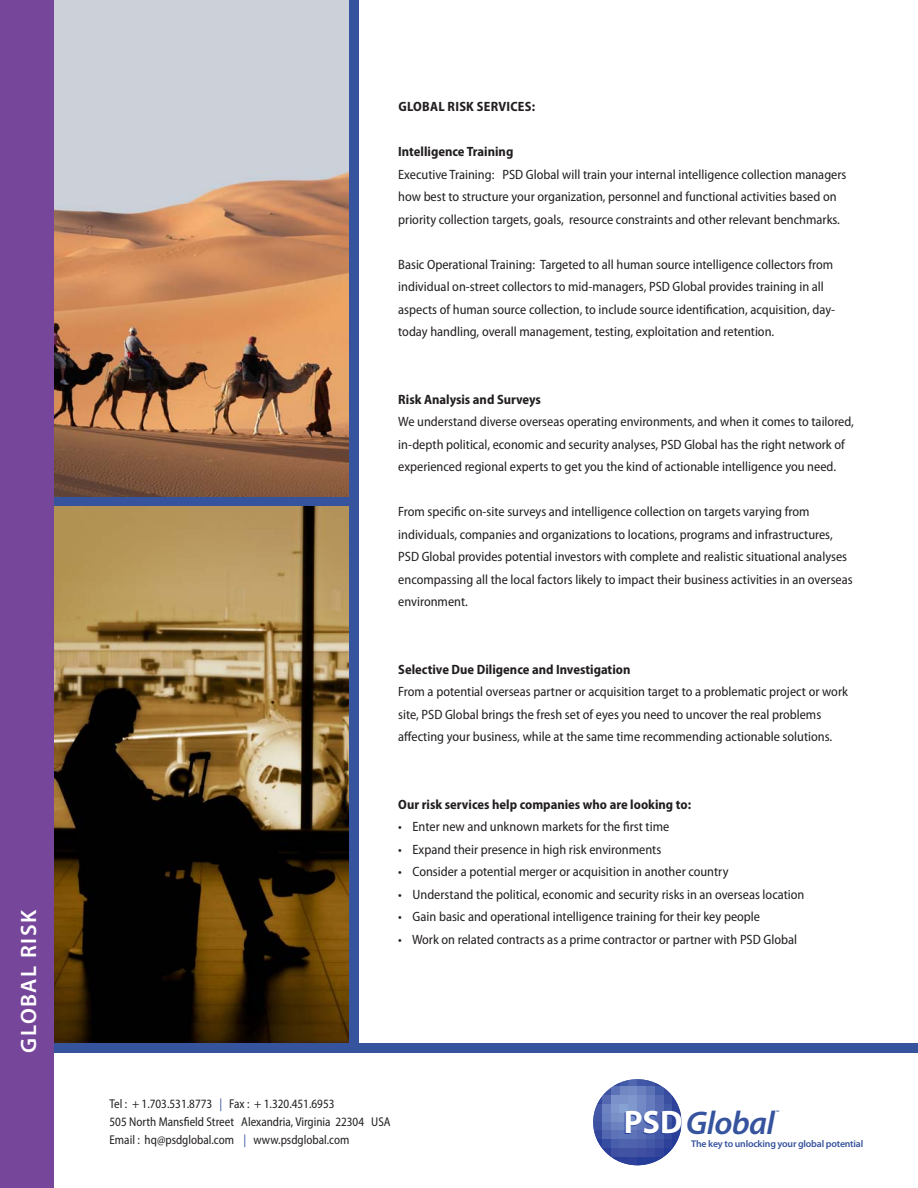
<style>
.page{position:relative;width:918px;height:1188px;background:#fff}
.page>*{position:absolute;margin:0;border:0;box-sizing:border-box;transform-origin:0 0}
.t1{font:italic 600 32.85px "Myriad Pro";letter-spacing:-.02em;color:#36539e}
.t2{font:600 22.35px "Myriad Pro";letter-spacing:.07em;color:#fff}
.t3{font:semi-condensed 13.5px/22.5px "Myriad Pro";color:#231f20}
.t4{font:700 semi-condensed 13.5px "Myriad Pro";color:#231f20}
.t5{font:700 semi-condensed 13.5px "Myriad Pro";letter-spacing:.02em;color:#231f20}
.t6{font:semi-condensed 12.75px "Myriad Pro";color:#231f20;scale:.95 1}
.t7{font:600 9.75px "Myriad Pro";letter-spacing:-.02em;color:#36539e}
.t8{font:italic 600 5.25px "Myriad Pro";color:#36539e}
.s1{color:#36539e}
.s2{font-weight:700;font-style:normal;font-size:32.55px;color:#233d98}
</style>
<div class="page">
<div style="left:42px;top:0;width:317px;height:1049px;background:#36539e"></div>
<img style="left:54px;top:507px;width:295px;height:536px">
<div style="left:0;top:1043px;width:918px;height:9px;background:#36539e"></div>
<div style="left:611px;top:1095px;width:9px;height:9px;background:#7a91c9"></div>
<div style="left:602px;top:1095px;width:9px;height:9px;background:#5368b1"></div>
<svg style="left:597px;top:1096px;width:5px;height:8px"></svg>
<div style="left:602px;top:1104px;width:9px;height:9px;background:#6c82c1"></div>
<div style="left:629px;top:1104px;width:8px;height:9px;background:#7f98cd"></div>
<div style="left:620px;top:1095px;width:8px;height:9px;background:#7c93ca"></div>
<div style="left:629px;top:1095px;width:8px;height:9px;background:#7f97cd"></div>
<div style="left:637px;top:1104px;width:9px;height:9px;background:#7389c5"></div>
<div style="left:637px;top:1095px;width:9px;height:9px;background:#738ac6"></div>
<div style="left:646px;top:1095px;width:9px;height:9px;background:#657bbd"></div>
<div style="left:611px;top:1086px;width:9px;height:9px;background:#5c72b7"></div>
<svg style="left:603px;top:1087px;width:8px;height:8px"></svg>
<div style="left:620px;top:1086px;width:8px;height:9px;background:#7188c4"></div>
<div style="left:629px;top:1086px;width:8px;height:9px;background:#748bc6"></div>
<div style="left:637px;top:1086px;width:9px;height:9px;background:#6b80bf"></div>
<div style="left:646px;top:1086px;width:9px;height:9px;background:#5c72b7"></div>
<svg style="left:613px;top:1082px;width:7px;height:4px"></svg>
<svg style="left:620px;top:1080px;width:8px;height:6px"></svg>
<div style="left:629px;top:1079px;width:8px;height:7px;background:#5067b0"></div>
<div style="left:637px;top:1079px;width:9px;height:7px;background:#4058a7"></div>
<svg style="left:646px;top:1080px;width:9px;height:6px"></svg>
<div style="left:655px;top:1086px;width:9px;height:9px;background:#425ba9"></div>
<svg style="left:664px;top:1088px;width:8px;height:7px"></svg>
<svg style="left:655px;top:1083px;width:6px;height:3px"></svg>
<div style="left:611px;top:1104px;width:9px;height:9px;background:#7f97cd"></div>
<div style="left:620px;top:1104px;width:8px;height:9px;background:#85a2d3"></div>
<div style="left:611px;top:1113px;width:9px;height:9px;background:#788fc8"></div>
<div style="left:602px;top:1113px;width:9px;height:9px;background:#6980c0"></div>
<div style="left:620px;top:1113px;width:8px;height:9px;background:#7c93ca"></div>
<div style="left:628px;top:1113px;width:9px;height:9px;background:#788fc8"></div>
<div style="left:637px;top:1113px;width:9px;height:9px;background:#6c82c1"></div>
<div style="left:646px;top:1113px;width:9px;height:9px;background:#6076ba"></div>
<div style="left:611px;top:1122px;width:9px;height:8px;background:#6c81c0"></div>
<div style="left:602px;top:1122px;width:9px;height:8px;background:#5e74b9"></div>
<div style="left:620px;top:1122px;width:8px;height:8px;background:#6d85c2"></div>
<div style="left:628px;top:1122px;width:9px;height:8px;background:#6b80c0"></div>
<div style="left:637px;top:1122px;width:9px;height:8px;background:#6378bb"></div>
<div style="left:646px;top:1122px;width:9px;height:8px;background:#586db4"></div>
<div style="left:611px;top:1130px;width:9px;height:9px;background:#5d72b7"></div>
<div style="left:602px;top:1130px;width:9px;height:9px;background:#5367b0"></div>
<div style="left:620px;top:1130px;width:8px;height:9px;background:#5d76ba"></div>
<div style="left:628px;top:1130px;width:9px;height:9px;background:#5d73b8"></div>
<div style="left:637px;top:1130px;width:9px;height:9px;background:#566bb3"></div>
<div style="left:646px;top:1130px;width:9px;height:9px;background:#4f62ad"></div>
<div style="left:611px;top:1139px;width:9px;height:9px;background:#495fab"></div>
<div style="left:602px;top:1139px;width:9px;height:9px;background:#374da1"></div>
<div style="left:620px;top:1139px;width:8px;height:9px;background:#5064ae"></div>
<div style="left:628px;top:1139px;width:9px;height:9px;background:#4f62ad"></div>
<div style="left:637px;top:1139px;width:9px;height:9px;background:#4c5fab"></div>
<div style="left:646px;top:1139px;width:9px;height:9px;background:#4358a6"></div>
<div style="left:611px;top:1148px;width:9px;height:9px;background:#3f4fa1"></div>
<svg style="left:602px;top:1148px;width:9px;height:9px"></svg>
<div style="left:620px;top:1148px;width:8px;height:9px;background:#4253a3"></div>
<div style="left:628px;top:1148px;width:9px;height:9px;background:#4253a3"></div>
<div style="left:637px;top:1148px;width:9px;height:9px;background:#404fa1"></div>
<div style="left:646px;top:1148px;width:9px;height:9px;background:#3a4ba0"></div>
<svg style="left:611px;top:1157px;width:9px;height:5px"></svg>
<svg style="left:620px;top:1157px;width:8px;height:8px"></svg>
<div style="left:628px;top:1157px;width:9px;height:8px;background:#2f419a"></div>
<div style="left:637px;top:1157px;width:9px;height:8px;background:#263e99"></div>
<svg style="left:646px;top:1157px;width:9px;height:8px"></svg>
<div style="left:646px;top:1104px;width:9px;height:9px;background:#657bbd"></div>
<div style="left:655px;top:1095px;width:9px;height:9px;background:#5468b1"></div>
<div style="left:664px;top:1095px;width:8px;height:9px;background:#3b4fa1"></div>
<svg style="left:672px;top:1095px;width:6px;height:9px"></svg>
<div style="left:655px;top:1104px;width:9px;height:9px;background:#566ab2"></div>
<div style="left:664px;top:1104px;width:9px;height:9px;background:#4259a7"></div>
<div style="left:655px;top:1113px;width:9px;height:9px;background:#5467b0"></div>
<div style="left:664px;top:1113px;width:9px;height:9px;background:#4259a7"></div>
<div style="left:655px;top:1122px;width:9px;height:8px;background:#4961ac"></div>
<div style="left:664px;top:1122px;width:9px;height:8px;background:#3d51a2"></div>
<div style="left:655px;top:1130px;width:9px;height:9px;background:#4258a7"></div>
<div style="left:664px;top:1130px;width:9px;height:9px;background:#35499e"></div>
<div style="left:655px;top:1139px;width:9px;height:9px;background:#3e4fa1"></div>
<div style="left:664px;top:1139px;width:9px;height:9px;background:#2d409a"></div>
<div style="left:655px;top:1148px;width:9px;height:9px;background:#31439b"></div>
<svg style="left:664px;top:1148px;width:9px;height:9px"></svg>
<svg style="left:655px;top:1157px;width:9px;height:5px"></svg>
<div style="left:672px;top:1130px;width:9px;height:9px;background:#293f99"></div>
<div style="left:672px;top:1122px;width:9px;height:8px;background:#2c419a"></div>
<svg style="left:673px;top:1139px;width:5px;height:9px"></svg>
<div style="left:672px;top:1113px;width:9px;height:9px;background:#2d419a"></div>
<div style="left:672px;top:1104px;width:9px;height:9px;background:#2f429b"></div>
<svg style="left:594px;top:1130px;width:8px;height:9px"></svg>
<svg style="left:596px;top:1139px;width:6px;height:9px"></svg>
<div style="left:593px;top:1113px;width:9px;height:8px;background:#4157a5"></div>
<svg style="left:594px;top:1104px;width:8px;height:9px"></svg>
<div style="left:593px;top:1121px;width:9px;height:9px;background:#3d51a3"></div>
<img style="left:54px;top:0;width:295px;height:497px">
<div style="left:0;top:0;width:54px;height:1188px;background:#76469b"></div>
<p class="t2" style="left:14px;top:1053px;width:144px;rotate:-90deg">global RISK</p>
<p class="t5" style="left:398px;top:99px;width:138px">Global Risk Services:</p>
<p class="t4" style="left:398px;top:144px;width:117px">Intelligence Training</p>
<p class="t3" style="left:398px;top:163px;width:450px">Executive Training: PSD Global will train your internal intelligence collection managers how best to structure your organization, personnel and functional activities based on priority collection targets, goals, resource constraints and other relevant benchmarks.</p>
<p class="t3" style="left:398px;top:253px;width:438px">Basic Operational Training: Targeted to all human source intelligence collectors from individual on-street collectors to mid-managers, PSD Global provides training in all aspects of human source collection, to include source identification, acquisition, day&shy;today handling, overall management, testing, exploitation and retention.</p>
<p class="t4" style="left:398px;top:392px;width:144px">Risk Analysis and Surveys</p>
<p class="t3" style="left:398px;top:411px;width:457px">We understand diverse overseas operating environments, and when it comes to tailored, in-depth political, economic and security analyses, PSD Global has the right network of experienced regional experts to get you the kind of actionable intelligence you need.</p>
<p class="t3" style="left:398px;top:501px;width:456px">From specific on-site surveys and intelligence collection on targets varying from individuals, companies and organizations to locations, programs and infrastructures, PSD Global provides potential investors with complete and realistic situational analyses encompassing all the local factors likely to impact their business activities in an overseas environment.</p>
<p class="t4" style="left:398px;top:662px;width:234px">Selective Due Diligence and Investigation</p>
<p class="t3" style="left:398px;top:681px;width:451px">From a potential overseas partner or acquisition target to a problematic project or work site, PSD Global brings the fresh set of eyes you need to uncover the real problems affecting your business, while at the same time recommending actionable solutions.</p>
<p class="t4" style="left:398px;top:797px;width:294px">Our risk services help companies who are looking to:</p>
<p class="t3" style="left:398px;top:816px;width:273px">• Enter new and unknown markets for the first time</p>
<p class="t3" style="left:398px;top:838px;width:265px">• Expand their presence in high risk environments</p>
<p class="t3" style="left:398px;top:861px;width:332px">• Consider a potential merger or acquisition in another country</p>
<p class="t3" style="left:398px;top:883px;width:408px">• Understand the political, economic and security risks in an overseas location</p>
<p class="t3" style="left:398px;top:906px;width:363px">• Gain basic and operational intelligence training for their key people</p>
<p class="t3" style="left:398px;top:928px;width:400px">• Work on related contracts as a prime contractor or partner with PSD Global</p>
<p class="t6" style="left:110px;top:1096px;width:238px">Tel : + 1.703.531.8773 <span class="s1">|</span> Fax : + 1.320.451.6953</p>
<p class="t6" style="left:110px;top:1115px;width:297px">505 North Mansfield Street Alexandria, Virginia 22304 USA</p>
<p class="t6" style="left:110px;top:1133px;width:254px">Email : hq@psdglobal.com <span class="s1">|</span> www.psdglobal.com</p>
<p class="t7" style="left:691px;top:1138px;width:173px">The key to unlocking your global potential</p>
<p class="t1" style="left:623px;top:1102px;width:153px"><span class="s2">PSD</span>Global</p>
<p class="t8" style="left:776px;top:1109px;width:5px">™</p>
</div>
